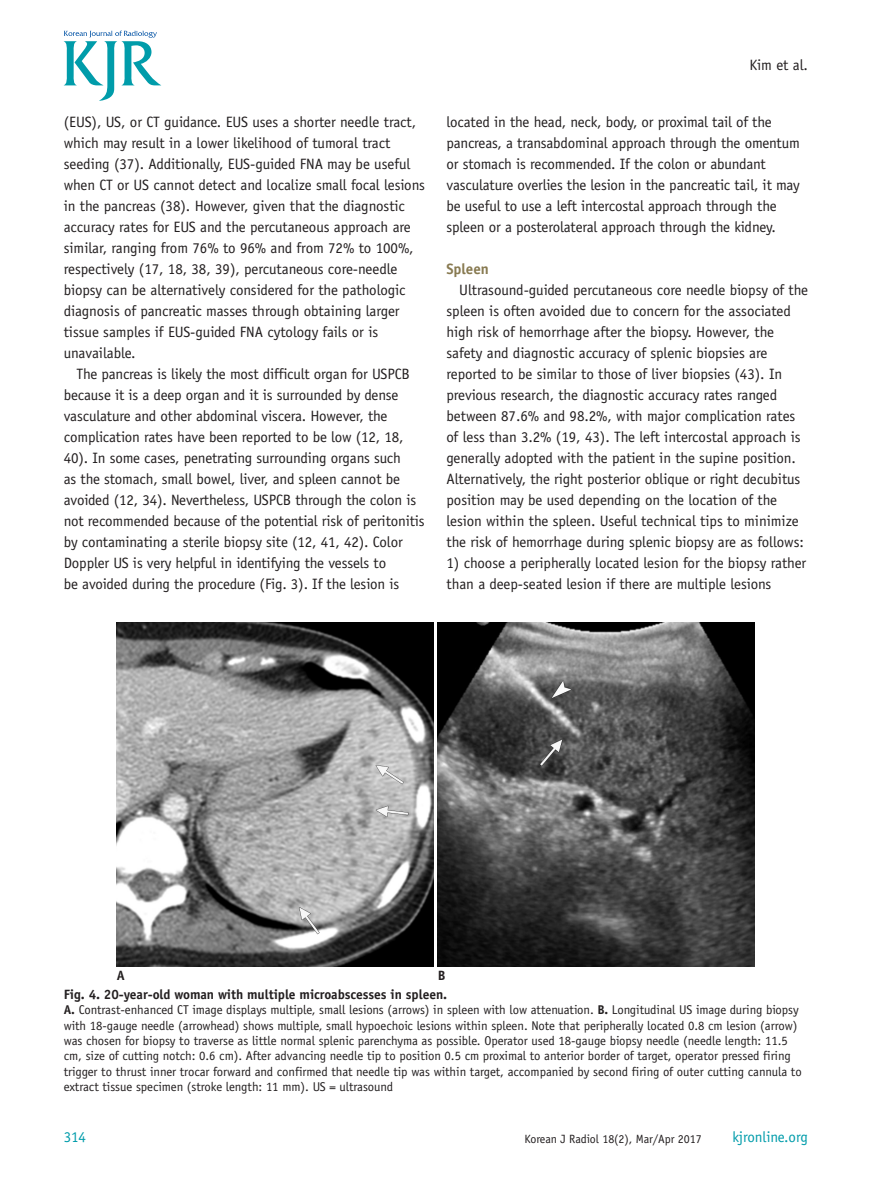
<style>
.page{position:relative;width:893px;height:1191px;background:#fff}
.page>*{position:absolute;margin:0;border:0;box-sizing:border-box;transform-origin:0 0}
.본문{font:15px/21px "Officina Sans Std";letter-spacing:-.01em;color:#231f20}
.t1{font:15px "Officina Sans Std";letter-spacing:-.005em;color:#009caa}
._1_제목{font:700 15px "Officina Sans Std";letter-spacing:-.005em;color:#887a51}
.그림제목{font:700 13.5px "Officina Sans Std";letter-spacing:-.005em;color:#231f20}
.그림제목1{font:12.75px/15.3px "Officina Sans Std";letter-spacing:-.005em;color:#231f20}
.t2{font:12px "Officina Sans Std";letter-spacing:-.005em;color:#231f20}
.s1{font-weight:700}
</style>
<div class="page">
<svg style="left:64px;top:31px;width:97px;height:70px"></svg>
<img style="left:117px;top:623px;width:317px;height:343px">
<img style="left:438px;top:623px;width:317px;height:343px">
<p class="본문" style="left:64px;top:112px;width:363px">(EUS), US, or CT guidance. EUS uses a shorter needle tract, which may result in a lower likelihood of tumoral tract seeding (37). Additionally, EUS-guided FNA may be useful when CT or US cannot detect and localize small focal lesions in the pancreas (38). However, given that the diagnostic accuracy rates for EUS and the percutaneous approach are similar, ranging from 76% to 96% and from 72% to 100%, respectively (17, 18, 38, 39), percutaneous core-needle biopsy can be alternatively considered for the pathologic diagnosis of pancreatic masses through obtaining larger tissue samples if EUS-guided FNA cytology fails or is unavailable.</p>
<p class="본문" style="left:64px;top:364px;width:362px;text-indent:13px">The pancreas is likely the most difficult organ for USPCB because it is a deep organ and it is surrounded by dense vasculature and other abdominal viscera. However, the complication rates have been reported to be low (12, 18, 40). In some cases, penetrating surrounding organs such<br>as the stomach, small bowel, liver, and spleen cannot be avoided (12, 34). Nevertheless, USPCB through the colon is not recommended because of the potential risk of peritonitis by contaminating a sterile biopsy site (12, 41, 42). Color Doppler US is very helpful in identifying the vessels to<br>be avoided during the procedure (Fig. 3). If the lesion is</p>
<p class="본문" style="left:749px;top:54px;width:60px">Kim et al.</p>
<p class="본문" style="left:446px;top:112px;width:355px">located in the head, neck, body, or proximal tail of the pancreas, a transabdominal approach through the omentum or stomach is recommended. If the colon or abundant vasculature overlies the lesion in the pancreatic tail, it may be useful to use a left intercostal approach through the spleen or a posterolateral approach through the kidney.</p>
<p class="_1_제목" style="left:446px;top:260px;width:44px">Spleen</p>
<p class="본문" style="left:446px;top:280px;width:363px;text-indent:13px">Ultrasound-guided percutaneous core needle biopsy of the spleen is often avoided due to concern for the associated high risk of hemorrhage after the biopsy. However, the safety and diagnostic accuracy of splenic biopsies are reported to be similar to those of liver biopsies (43). In previous research, the diagnostic accuracy rates ranged between 87.6% and 98.2%, with major complication rates of less than 3.2% (19, 43). The left intercostal approach is generally adopted with the patient in the supine position.<br>Alternatively, the right posterior oblique or right decubitus position may be used depending on the location of the lesion within the spleen. Useful technical tips to minimize the risk of hemorrhage during splenic biopsy are as follows:</p>
<p class="본문" style="left:446px;top:553px;width:361px">1) choose a peripherally located lesion for the biopsy rather than a deep-seated lesion if there are multiple lesions</p>
<p class="그림제목" style="left:117px;top:967px;width:10px">A</p>
<p class="그림제목" style="left:438px;top:967px;width:9px">B</p>
<p class="그림제목" style="left:64px;top:985px;width:385px">Fig. 4. 20-year-old woman with multiple microabscesses in spleen.</p>
<p class="그림제목1" style="left:64px;top:1002px;width:739px"><span class="s1">A.</span> Contrast-enhanced CT image displays multiple, small lesions (arrows) in spleen with low attenuation. <span class="s1">B.</span> Longitudinal US image during biopsy with 18-gauge needle (arrowhead) shows multiple, small hypoechoic lesions within spleen. Note that peripherally located 0.8 cm lesion (arrow) was chosen for biopsy to traverse as little normal splenic parenchyma as possible. Operator used 18-gauge biopsy needle (needle length: 11.5 cm, size of cutting notch: 0.6 cm). After advancing needle tip to position 0.5 cm proximal to anterior border of target, operator pressed firing trigger to thrust inner trocar forward and confirmed that needle tip was within target, accompanied by second firing of outer cutting cannula to extract tissue specimen (stroke length: 11 mm). US = ultrasound</p>
<p class="t1" style="left:64px;top:1128px;width:24px">314</p>
<p class="t2" style="left:524px;top:1132px;width:179px">Korean J Radiol 18(2), Mar/Apr 2017</p>
<p class="t1" style="left:732px;top:1128px;width:77px">kjronline.org</p>
</div>
